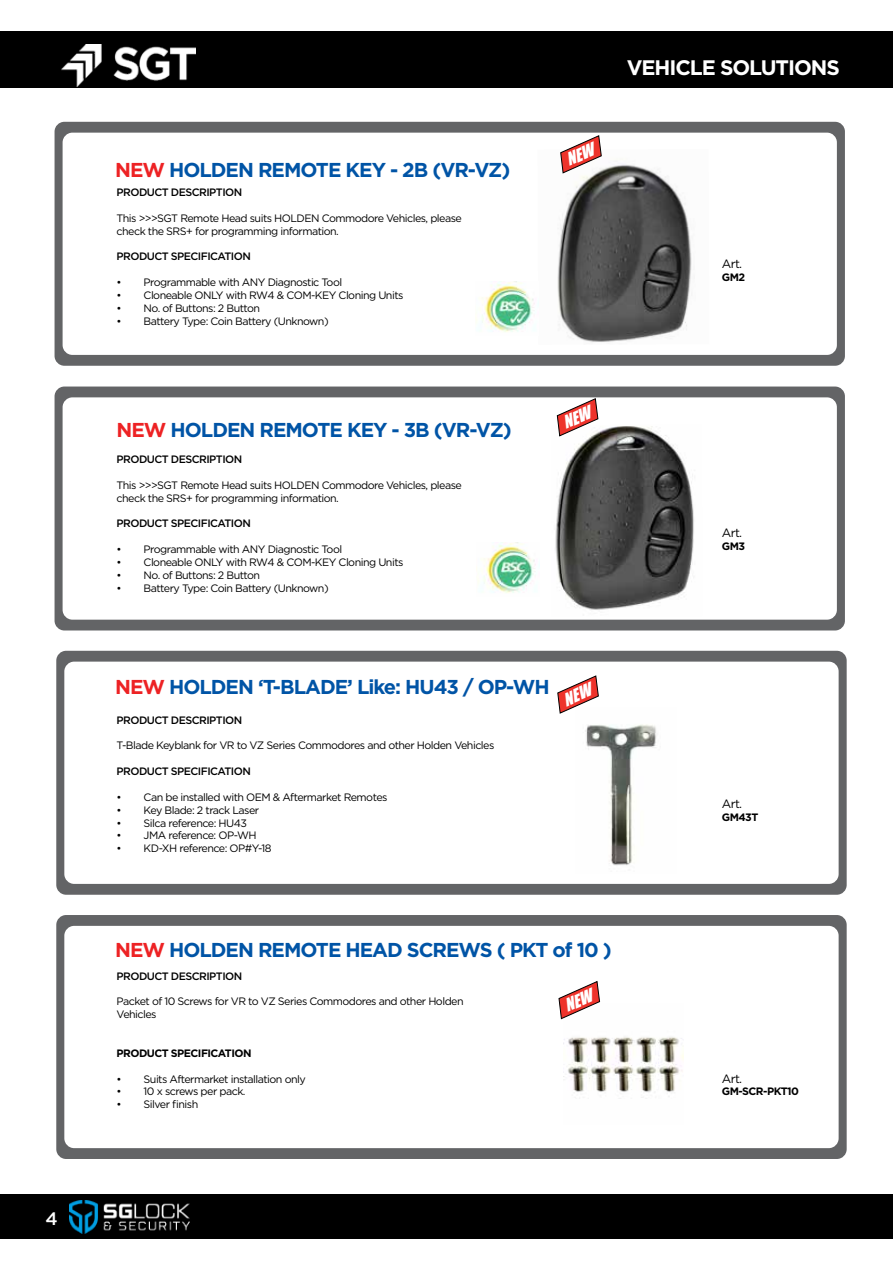
<style>
.page{position:relative;width:893px;height:1263px;background:#fff}
.page>*{position:absolute;margin:0;border:0;box-sizing:border-box;transform-origin:0 0}
.t1{font:700 21px "Gotham";letter-spacing:-.05em;color:#fff}
.t2{font:700 20.1px "Gotham";letter-spacing:-.05em;color:#0054a6}
.t3{font:500 18px "Gotham";color:#fff}
.t4{font:12px "Gotham";letter-spacing:-.05em;color:#000}
.t5{font:10.8px/12.9px "Gotham";letter-spacing:-.05em;color:#000}
.t6{font:500 10.8px "Gotham";letter-spacing:-.05em;color:#000}
.t7{font:700 10.8px "Gotham";letter-spacing:-.05em;color:#000}
.s1{color:#ed2224}
</style>
<div class="page">
<div style="left:0;top:31px;width:893px;height:57px;background:#000"></div>
<div style="left:0;top:1194px;width:893px;height:45px;background:#000"></div>
<div style="left:55px;top:122px;width:790px;height:244px;background:#636466;border-radius:10px"></div>
<div style="left:63px;top:133px;width:774px;height:222px;background:#fff;border-radius:10px"></div>
<div style="left:55px;top:386px;width:790px;height:244px;background:#636466;border-radius:10px"></div>
<div style="left:63px;top:397px;width:774px;height:223px;background:#fff;border-radius:10px"></div>
<div style="left:56px;top:651px;width:791px;height:244px;background:#636466;border-radius:10px"></div>
<div style="left:64px;top:662px;width:775px;height:222px;background:#fff;border-radius:10px"></div>
<div style="left:56px;top:915px;width:791px;height:244px;background:#636466;border-radius:10px"></div>
<div style="left:64px;top:926px;width:775px;height:222px;background:#fff;border-radius:10px"></div>
<img style="left:563px;top:1036px;width:121px;height:63px">
<img style="left:585px;top:724px;width:72px;height:142px">
<img style="left:555px;top:426px;width:139px;height:184px">
<img style="left:538px;top:164px;width:154px;height:179px">
<img style="left:476px;top:282px;width:59px;height:50px">
<img style="left:478px;top:543px;width:62px;height:50px">
<img style="left:70px;top:1200px;width:120px;height:33px">
<svg style="left:560px;top:135px;width:42px;height:39px"></svg>
<svg style="left:557px;top:398px;width:41px;height:39px"></svg>
<svg style="left:557px;top:675px;width:42px;height:39px"></svg>
<svg style="left:558px;top:981px;width:42px;height:38px"></svg>
<h3 class="t3" style="left:45px;top:1207px;width:14px">4</h3>
<h2 class="t2" style="left:115px;top:156px;width:397px"><span class="s1">NEW</span> HOLDEN REMOTE KEY - 2B (VR-VZ)</h2>
<p class="t6" style="left:117px;top:185px;width:127px">PRODUCT DESCRIPTION</p>
<p class="t5" style="left:117px;top:211px;width:347px">This &gt;&gt;&gt;SGT Remote Head suits HOLDEN Commodore Vehicles, please check the SRS+ for programming information.</p>
<p class="t6" style="left:117px;top:249px;width:136px">PRODUCT SPECIFICATION</p>
<p class="t5" style="left:117px;top:275px;width:227px">• Programmable with ANY Diagnostic Tool</p>
<p class="t5" style="left:117px;top:288px;width:288px">• Cloneable ONLY with RW4 &amp; COM-KEY Cloning Units</p>
<p class="t5" style="left:117px;top:301px;width:145px">• No. of Buttons: 2 Button</p>
<p class="t5" style="left:117px;top:314px;width:214px">• Battery Type: Coin Battery (Unknown)</p>
<h1 class="t1" style="left:627px;top:54px;width:215px">VEHICLE SOLUTIONS</h1>
<p class="t4" style="left:722px;top:256px;width:22px">Art.</p>
<p class="t7" style="left:722px;top:269px;width:25px">GM2</p>
<h2 class="t2" style="left:117px;top:416px;width:397px"><span class="s1">NEW</span> HOLDEN REMOTE KEY - 3B (VR-VZ)</h2>
<p class="t6" style="left:117px;top:452px;width:127px">PRODUCT DESCRIPTION</p>
<p class="t5" style="left:117px;top:478px;width:347px">This &gt;&gt;&gt;SGT Remote Head suits HOLDEN Commodore Vehicles, please check the SRS+ for programming information.</p>
<p class="t6" style="left:117px;top:517px;width:136px">PRODUCT SPECIFICATION</p>
<p class="t5" style="left:117px;top:543px;width:227px">• Programmable with ANY Diagnostic Tool</p>
<p class="t5" style="left:117px;top:556px;width:288px">• Cloneable ONLY with RW4 &amp; COM-KEY Cloning Units</p>
<p class="t5" style="left:117px;top:568px;width:145px">• No. of Buttons: 2 Button</p>
<p class="t5" style="left:117px;top:581px;width:214px">• Battery Type: Coin Battery (Unknown)</p>
<h2 class="t2" style="left:115px;top:673px;width:436px"><span class="s1">NEW</span> HOLDEN ‘T-BLADE’ Like: HU43 / OP-WH</h2>
<p class="t6" style="left:117px;top:713px;width:127px">PRODUCT DESCRIPTION</p>
<p class="t5" style="left:117px;top:739px;width:379px">T-Blade Keyblank for VR to VZ Series Commodores and other Holden Vehicles</p>
<p class="t6" style="left:117px;top:764px;width:136px">PRODUCT SPECIFICATION</p>
<p class="t5" style="left:117px;top:790px;width:272px">• Can be installed with OEM &amp; Aftermarket Remotes</p>
<p class="t5" style="left:117px;top:803px;width:144px">• Key Blade: 2 track Laser</p>
<p class="t5" style="left:117px;top:816px;width:132px">• Silca reference: HU43</p>
<p class="t5" style="left:117px;top:829px;width:142px">• JMA reference: OP-WH</p>
<p class="t5" style="left:117px;top:842px;width:157px">• KD-XH reference: OP#Y-18</p>
<h2 class="t2" style="left:115px;top:937px;width:498px"><span class="s1">NEW</span> HOLDEN REMOTE HEAD SCREWS ( PKT of 10 )</h2>
<p class="t6" style="left:117px;top:969px;width:127px">PRODUCT DESCRIPTION</p>
<p class="t5" style="left:117px;top:995px;width:349px">Packet of 10 Screws for VR to VZ Series Commodores and other Holden<br>Vehicles</p>
<p class="t7" style="left:117px;top:1046px;width:136px">PRODUCT SPECIFICATION</p>
<p class="t5" style="left:117px;top:1072px;width:191px">• Suits Aftermarket installation only</p>
<p class="t5" style="left:117px;top:1085px;width:130px">• 10 x screws per pack.</p>
<p class="t5" style="left:117px;top:1098px;width:83px">• Silver finish</p>
<p class="t4" style="left:722px;top:525px;width:22px">Art.</p>
<p class="t7" style="left:722px;top:538px;width:25px">GM3</p>
<p class="t4" style="left:722px;top:796px;width:22px">Art.</p>
<p class="t7" style="left:722px;top:810px;width:38px">GM43T</p>
<p class="t4" style="left:722px;top:1070px;width:22px">Art.</p>
<p class="t7" style="left:722px;top:1084px;width:79px">GM-SCR-PKT10</p>
</div>
